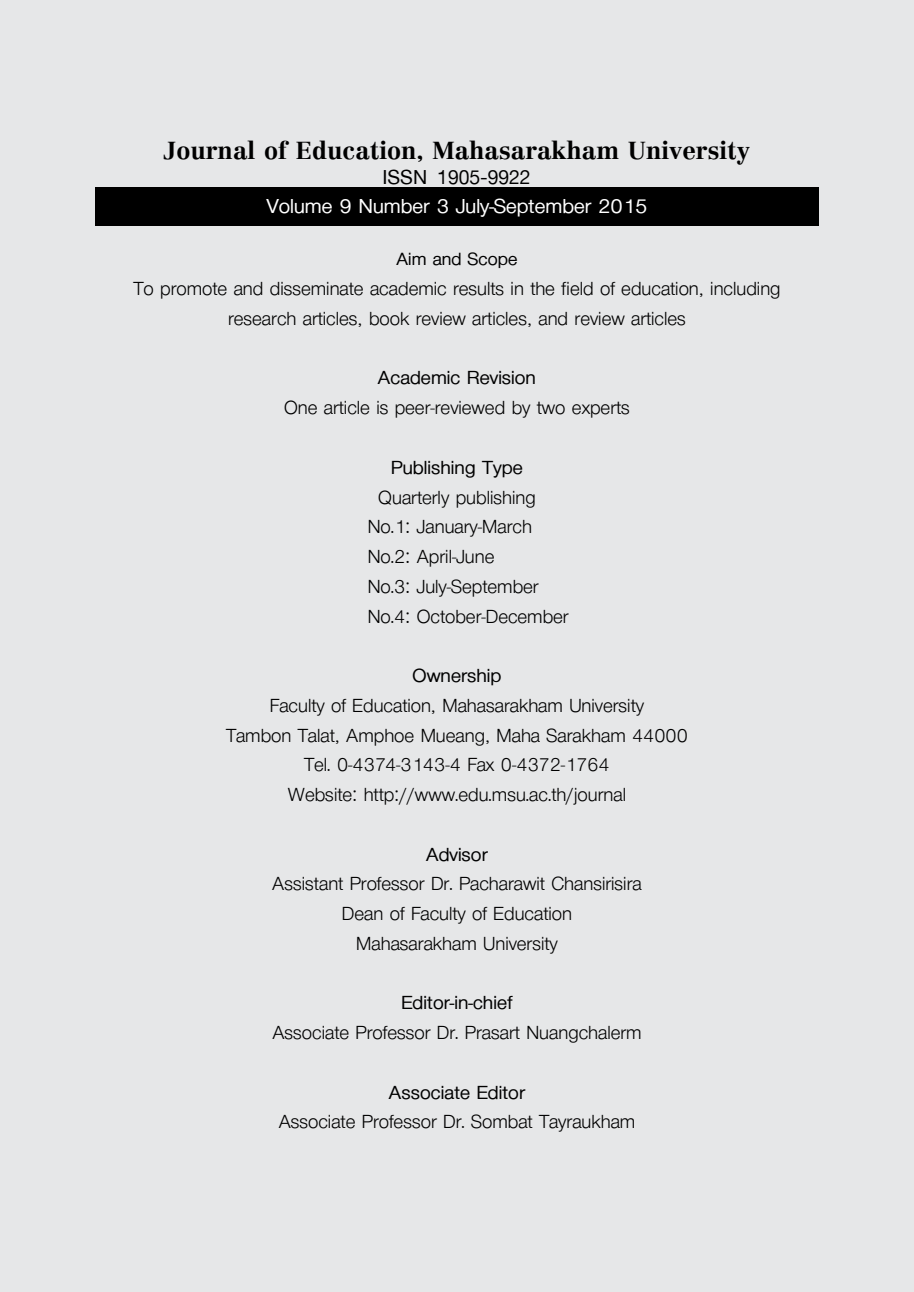
<style>
.page{position:relative;width:914px;height:1292px;background:#e6e7e8}
.page>*{position:absolute;margin:0;border:0;box-sizing:border-box;transform-origin:0 0}
.t1{font:700 36.75px "TF Pimpakarn";color:#000}
.t2{font:29.75px "PSL Text";color:#000}
.t3{font:700 28px "TF Chiangsaen";color:#fff}
.t4{font:26.25px/29.8px "TF Chiangsaen";color:#000;text-align:center}
.t5{font:700 26.25px "TF Chiangsaen";color:#000}
.t6{font:700 24.5px "TF Chiangsaen";color:#000}
</style>
<div class="page">
<div style="left:95px;top:187px;width:723px;height:39px;background:#000"></div>
<h1 class="t1" style="left:163px;top:126px;width:588px">Journal of Education, Mahasarakham University</h1>
<p class="t3" style="left:266px;top:190px;width:383px">Volume 9 Number 3 July-September 2015</p>
<p class="t6" style="left:396px;top:245px;width:122px">Aim and Scope</p>
<p class="t4" style="left:133px;top:274px;width:648px">To promote and disseminate academic results in the field of education, including research articles, book review articles, and review articles</p>
<p class="t2" style="left:382px;top:160px;width:150px">ISSN 1905-9922</p>
<p class="t5" style="left:378px;top:363px;width:160px">Academic Revision</p>
<p class="t4" style="left:284px;top:393px;width:347px">One article is peer-reviewed by two experts</p>
<p class="t5" style="left:391px;top:452px;width:133px">Publishing Type</p>
<p class="t4" style="left:367px;top:482px;width:202px;text-align:left;text-indent:11px">Quarterly publishing<br>No.1: January-March<br>No.2: April-June<br>No.3: July-September<br>No.4: October-December</p>
<p class="t5" style="left:412px;top:660px;width:90px">Ownership</p>
<p class="t4" style="left:226px;top:690px;width:463px">Faculty of Education, Mahasarakham University<br>Tambon Talat, Amphoe Mueang, Maha Sarakham 44000<br>Tel. 0-4374-3143-4 Fax 0-4372-1764<br>Website: http://www.edu.msu.ac.th/journal</p>
<p class="t5" style="left:426px;top:839px;width:63px">Advisor</p>
<p class="t4" style="left:272px;top:869px;width:371px">Assistant Professor Dr. Pacharawit Chansirisira<br>Dean of Faculty of Education<br>Mahasarakham University</p>
<p class="t5" style="left:401px;top:987px;width:113px">Editor-in-chief</p>
<p class="t4" style="left:272px;top:1017px;width:371px">Associate Professor Dr. Prasart Nuangchalerm</p>
<p class="t5" style="left:389px;top:1077px;width:138px">Associate Editor</p>
<p class="t4" style="left:279px;top:1107px;width:358px">Associate Professor Dr. Sombat Tayraukham</p>
</div>
